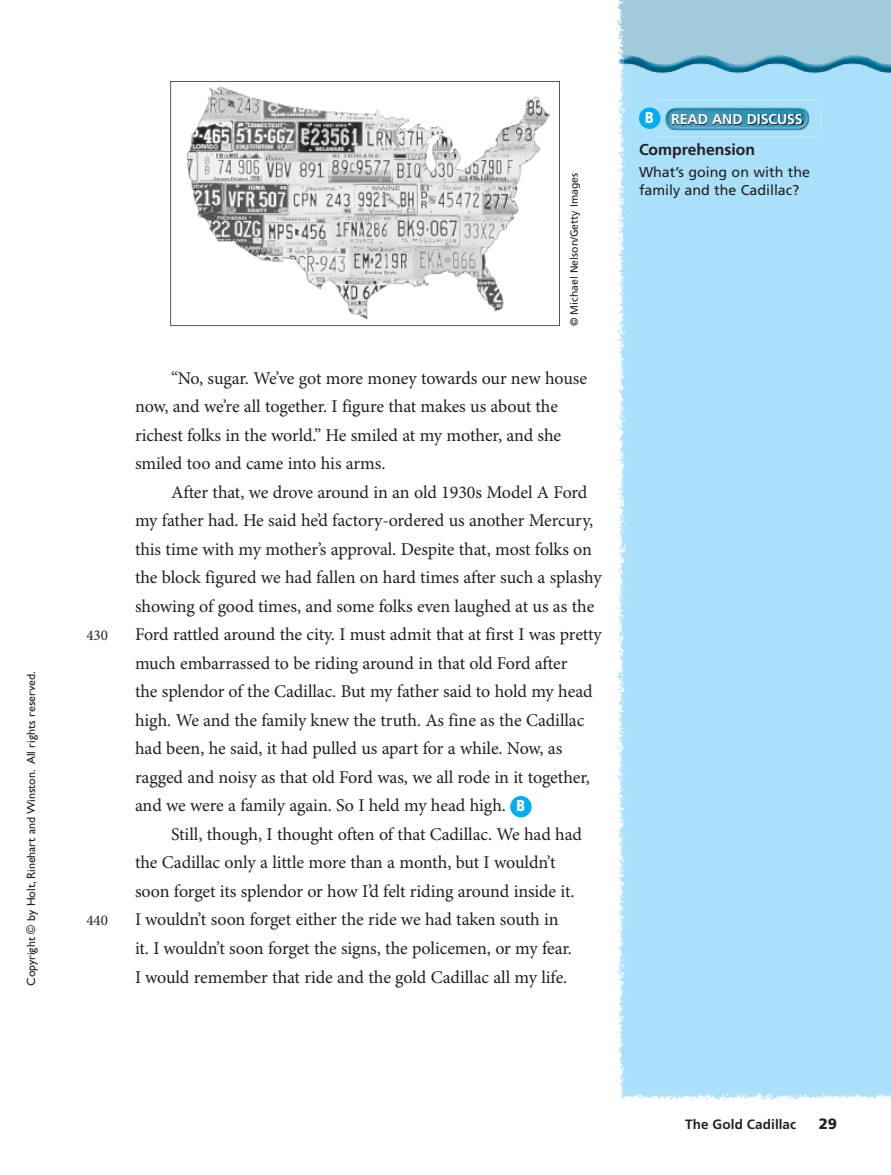
<style>
.page{position:relative;width:891px;height:1175px;background:#fff}
.page>*{position:absolute;margin:0;border:0;box-sizing:border-box;transform-origin:0 0}
.t1{font:18px "Minion Pro";letter-spacing:-.005em;color:#231f20}
.t2{font:700 15.75px "Frutiger LT Std";color:#231f20}
.t3{font:15px "Minion Pro";color:#231f20}
.t4{font:900 15px "Frutiger LT Std";color:#231f20}
.t5{font:14.25px/18px "Frutiger LT Std";color:#231f20}
.t6{font:700 14.25px "Frutiger LT Std";letter-spacing:-.01em;color:#fff}
.t7{font:700 13.5px "Frutiger LT Std";letter-spacing:.01em;color:#231f20}
.t8{font:12px "Gill Sans Std";color:#231f20}
.t9{font:10.5px "Frutiger LT Std";color:#231f20}
.s1{font-family:"Frutiger LT Std";font-weight:900;font-size:15.6px;color:#fff}
.s2{font-weight:900;font-size:15.6px}
</style>
<div class="page">
<img style="left:616px;top:0;width:275px;height:1101px">
<div style="left:510px;top:796px;width:22px;height:21px;background:#00aeef;border-radius:50%"></div>
<svg style="left:170px;top:81px;width:390px;height:245px"></svg>
<img style="left:656px;top:100px;width:162px;height:36px">
<img style="left:656px;top:110px;width:162px;height:20px">
<div style="left:639px;top:107px;width:21px;height:22px;background:#00aeef;border-radius:50%"></div>
<p class="t8" style="left:27px;top:985px;width:316px;rotate:-90deg">Copyright © by Holt, Rinehart and Winston. All rights reserved.</p>
<p class="t3" style="left:86px;top:629px;width:23px">430</p>
<p class="t3" style="left:86px;top:914px;width:23px">440</p>
<p class="t9" style="left:570px;top:326px;width:155px;rotate:-90deg">© Michael Nelson/Getty Images</p>
<p class="t1" style="left:171px;top:371px;width:418px">“No, sugar. We’ve got more money towards our new house</p>
<p class="t1" style="left:135px;top:399px;width:425px">now, and we’re all together. I figure that makes us about the</p>
<p class="t1" style="left:135px;top:428px;width:428px">richest folks in the world.” He smiled at my mother, and she</p>
<p class="t1" style="left:135px;top:456px;width:252px">smiled too and came into his arms.</p>
<p class="t1" style="left:171px;top:485px;width:418px">After that, we drove around in an old 1930s Model A Ford</p>
<p class="t1" style="left:135px;top:513px;width:460px">my father had. He said he’d factory-ordered us another Mercury,</p>
<p class="t1" style="left:135px;top:542px;width:459px">this time with my mother’s approval. Despite that, most folks on</p>
<p class="t1" style="left:135px;top:570px;width:468px">the block figured we had fallen on hard times after such a splashy</p>
<p class="t1" style="left:135px;top:599px;width:461px">showing of good times, and some folks even laughed at us as the</p>
<p class="t1" style="left:135px;top:627px;width:468px">Ford rattled around the city. I must admit that at first I was pretty</p>
<p class="t1" style="left:135px;top:656px;width:434px">much embarrassed to be riding around in that old Ford after</p>
<p class="t1" style="left:135px;top:684px;width:459px">the splendor of the Cadillac. But my father said to hold my head</p>
<p class="t1" style="left:135px;top:713px;width:451px">high. We and the family knew the truth. As fine as the Cadillac</p>
<p class="t1" style="left:135px;top:741px;width:429px">had been, he said, it had pulled us apart for a while. Now, as</p>
<p class="t1" style="left:135px;top:770px;width:456px">ragged and noisy as that old Ford was, we all rode in it together,</p>
<p class="t1" style="left:135px;top:798px;width:392px">and we were a family again. So I held my head high. <span class="s1">B</span></p>
<p class="t1" style="left:171px;top:827px;width:413px">Still, though, I thought often of that Cadillac. We had had</p>
<p class="t1" style="left:135px;top:855px;width:422px">the Cadillac only a little more than a month, but I wouldn’t</p>
<p class="t1" style="left:135px;top:884px;width:441px">soon forget its splendor or how I’d felt riding around inside it.</p>
<p class="t1" style="left:135px;top:912px;width:425px">I wouldn’t soon forget either the ride we had taken south in</p>
<p class="t1" style="left:135px;top:941px;width:438px">it. I wouldn’t soon forget the signs, the policemen, or my fear.</p>
<p class="t1" style="left:135px;top:969px;width:434px">I would remember that ride and the gold Cadillac all my life.</p>
<p class="t6" style="left:645px;top:113px;width:159px"><span class="s2">B</span> READ AND DISCUSS</p>
<p class="t2" style="left:639px;top:143px;width:118px">Comprehension</p>
<p class="t5" style="left:639px;top:165px;width:173px">What’s going on with the family and the Cadillac?</p>
<p class="t7" style="left:685px;top:1119px;width:113px">The Gold Cadillac</p>
<p class="t4" style="left:819px;top:1118px;width:20px">29</p>
</div>
